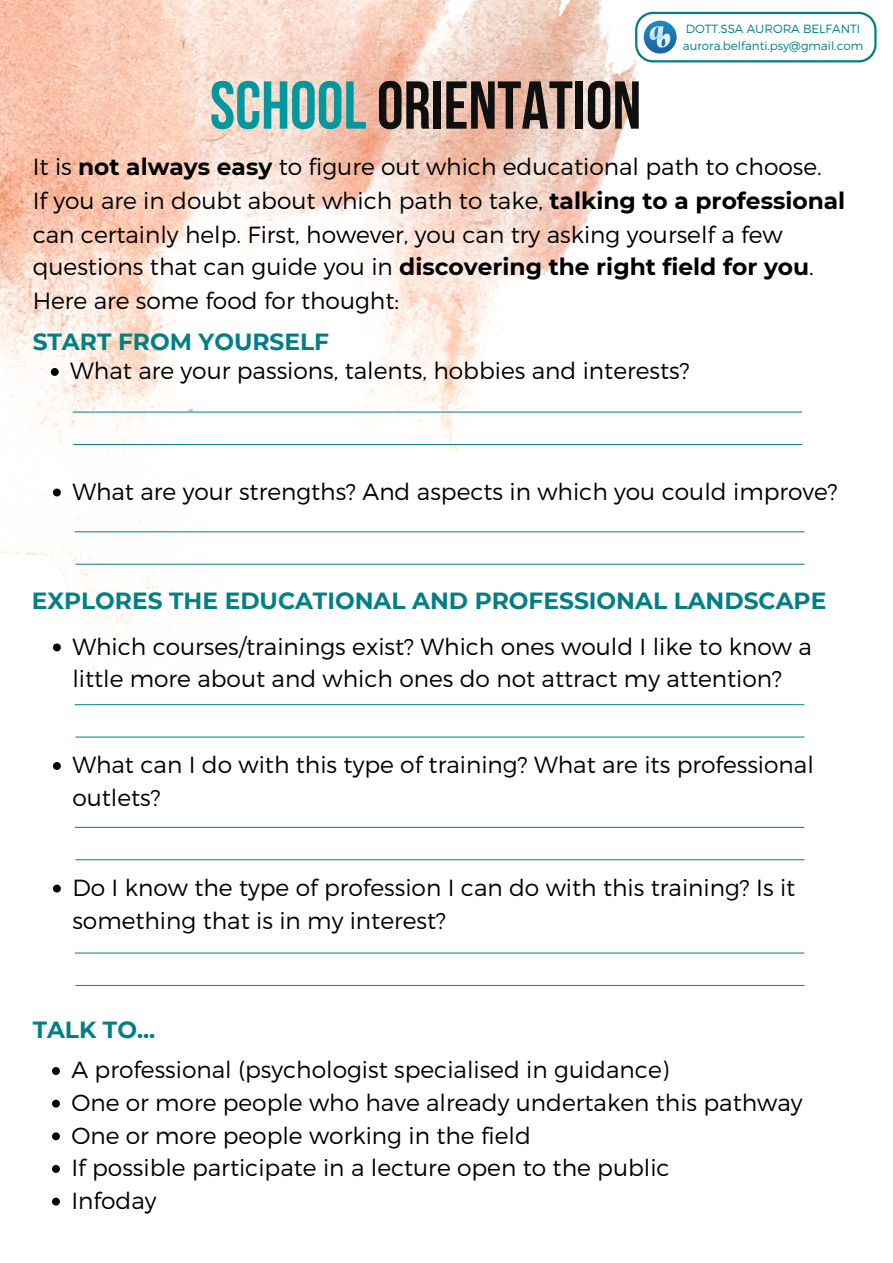
<style>
.page{position:relative;width:893px;height:1263px;background:#fff}
.page>*{position:absolute;margin:0;border:0;box-sizing:border-box;transform-origin:0 0}
.t1{font:700 67.5px "Bebas Neue";color:#100f0f}
.t2{font:300 23.33px/32.6px "Montserrat";color:#000}
.t3{font:700 23.33px "Montserrat";color:#007f84}
.t4{font:300 11.85px/16.4px "Montserrat";color:#007f84}
.s1{color:#03989e}
.s2{font-weight:700}
</style>
<div class="page">
<img style="left:0;top:0;width:648px;height:681px">
<svg style="left:51px;top:368px;width:8px;height:8px"></svg>
<svg style="left:53px;top:488px;width:8px;height:8px"></svg>
<svg style="left:53px;top:643px;width:8px;height:8px"></svg>
<svg style="left:53px;top:762px;width:8px;height:8px"></svg>
<svg style="left:53px;top:885px;width:8px;height:7px"></svg>
<svg style="left:52px;top:1067px;width:8px;height:8px"></svg>
<svg style="left:52px;top:1100px;width:8px;height:7px"></svg>
<svg style="left:52px;top:1132px;width:8px;height:8px"></svg>
<svg style="left:52px;top:1165px;width:8px;height:8px"></svg>
<svg style="left:52px;top:1197px;width:8px;height:8px"></svg>
<hr style="left:75px;top:953px;width:729px;height:1px;background:#007f84">
<hr style="left:75px;top:985px;width:729px;height:1px;background:#007f84">
<hr style="left:75px;top:827px;width:729px;height:1px;background:#007f84">
<hr style="left:75px;top:859px;width:729px;height:1px;background:#007f84">
<hr style="left:75px;top:704px;width:729px;height:1px;background:#007f84">
<hr style="left:75px;top:737px;width:729px;height:1px;background:#007f84">
<hr style="left:75px;top:531px;width:729px;height:1px;background:#007f84">
<hr style="left:75px;top:564px;width:729px;height:1px;background:#007f84">
<hr style="left:73px;top:412px;width:729px;height:1px;background:#007f84">
<hr style="left:73px;top:444px;width:729px;height:1px;background:#007f84">
<svg style="left:635px;top:12px;width:241px;height:50px"></svg>
<img style="left:644px;top:21px;width:32px;height:33px;border-radius:50%">
<p class="t4" style="left:683px;top:20px;width:182px">DOTT.SSA AURORA BELFANTI aurora.belfanti.psy@gmail.com</p>
<h1 class="t1" style="left:210px;top:78px;width:433px"><span class="s1">SCHOOL</span>ORIENTATION</h1>
<p class="t2" style="left:33px;top:149px;width:814px;line-height:33.5px">It is <span class="s2">not always easy</span> to figure out which educational path to choose.<br>If you are in doubt about which path to take, <span class="s2">talking to a professional </span>can certainly help. First, however, you can try asking yourself a few questions that can guide you in <span class="s2">discovering the right field for you</span>.<br>Here are some food for thought:</p>
<p class="t3" style="left:33px;top:328px;width:298px">START FROM YOURSELF</p>
<p class="t2" style="left:70px;top:353px;width:621px">What are your passions, talents, hobbies and interests?</p>
<p class="t2" style="left:72px;top:474px;width:767px">What are your strengths? And aspects in which you could improve?</p>
<p class="t3" style="left:32px;top:586px;width:796px">EXPLORES THE EDUCATIONAL AND PROFESSIONAL LANDSCAPE</p>
<p class="t2" style="left:72px;top:629px;width:741px">Which courses/trainings exist? Which ones would I like to know a little more about and which ones do not attract my attention?</p>
<p class="t2" style="left:72px;top:747px;width:743px">What can I do with this type of training? What are its professional outlets?</p>
<p class="t2" style="left:72px;top:870px;width:724px">Do I know the type of profession I can do with this training? Is it something that is in my interest?</p>
<p class="t3" style="left:33px;top:1015px;width:124px">TALK TO...</p>
<p class="t2" style="left:71px;top:1052px;width:732px">A professional (psychologist specialised in guidance)<br>One or more people who have already undertaken this pathway One or more people working in the field<br>If possible participate in a lecture open to the public<br>Infoday</p>
</div>
